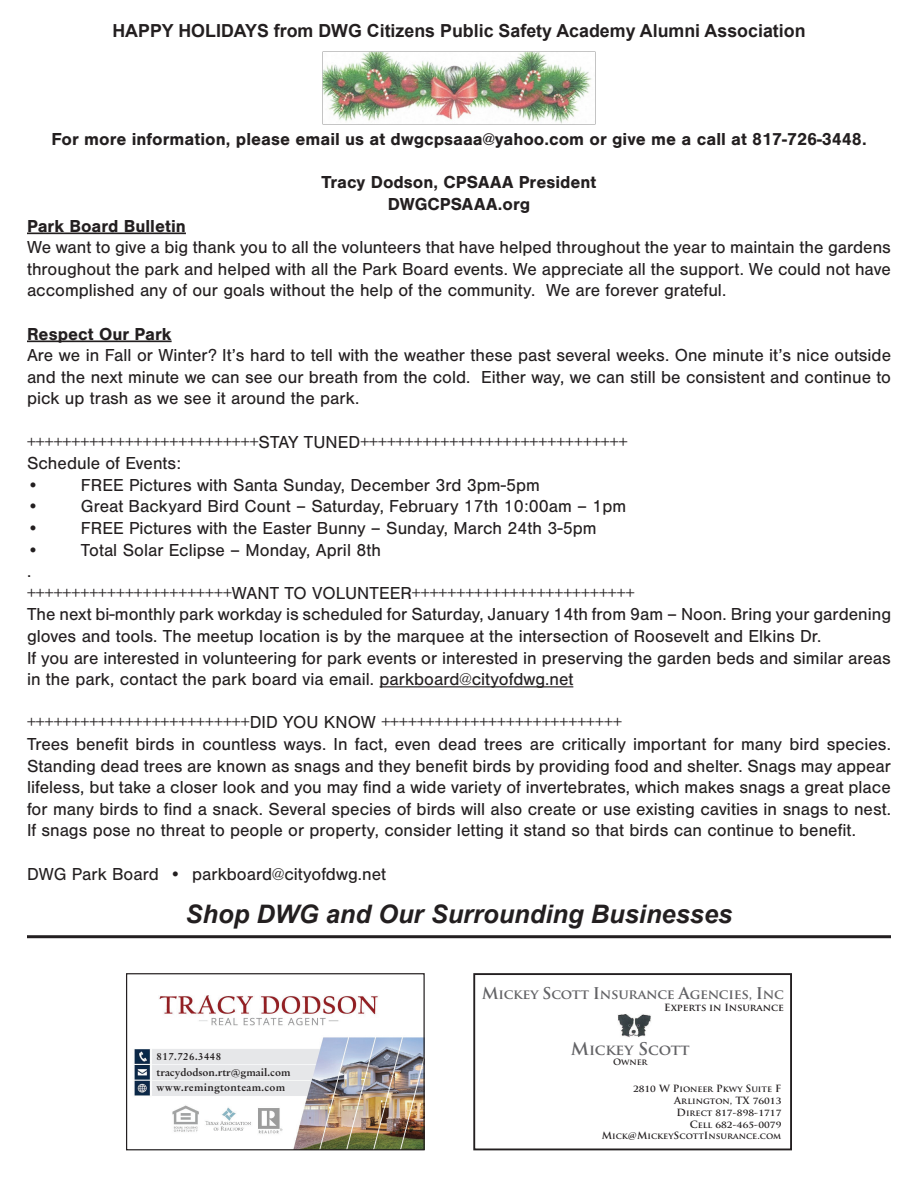
<style>
.page{position:relative;width:918px;height:1188px;background:#fff}
.page>*{position:absolute;margin:0;border:0;box-sizing:border-box;transform-origin:0 0}
.t1{font:italic 700 25.5px "Arial";color:#231f20}
.t2{font:18px/21.6px "Nimbus San";color:#231f20;text-align:justify}
.t3{font:700 18px "Nimbus San";color:#231f20}
.t4{font:700 18px "Arial";color:#231f20}
.t5{font:700 14.55px "Trajan Pro";letter-spacing:-.01em;color:#636366}
.t6{font:700 13.35px "Trajan Pro";letter-spacing:-.02em;color:#636366}
.t7{font:700 10.5px/15px "Garamand Classic";color:#231f20;scale:1.04 1}
.t8{font:700 10.5px "Garamand Classic";letter-spacing:.04em;color:#231f20;scale:1.04 1}
.t9{font:700 9.75px/11.7px "Trajan Pro";color:#231f20;text-align:right}
.t10{font:700 8.55px "Trajan Pro";color:#231f20}
.s1{font-size:9.6px}
.s2{font-size:15.9px}
.s3{font-size:17.1px}
.s4{font-size:9.75px}
.s5{font-size:8.55px}
</style>
<div class="page">
<hr style="left:27px;top:233px;width:159px;height:1px;background:#231f20">
<hr style="left:27px;top:341px;width:145px;height:1px;background:#231f20">
<hr style="left:380px;top:686px;width:193px;height:1px;background:#231f20">
<hr style="left:27px;top:935px;width:864px;height:3px;background:#231f20">
<img style="left:134px;top:995px;width:289px;height:153px">
<svg style="left:152px;top:1049px;width:167px;height:47px;background:#e4e5e7"></svg>
<div style="left:126px;top:973px;width:299px;height:177px;border:1px solid #231f20"></div>
<img style="left:617px;top:1014px;width:34px;height:24px">
<div style="left:473px;top:973px;width:319px;height:177px;border:2px solid #231f20"></div>
<img style="left:323px;top:51px;width:273px;height:73px">
<p class="t4" style="left:112px;top:18px;width:695px">HAPPY HOLIDAYS from DWG Citizens Public Safety Academy Alumni Association</p>
<p class="t3" style="left:51px;top:129px;width:817px">For more information, please email us at dwgcpsaaa@yahoo.com or give me a call at 817-726-3448.</p>
<p class="t3" style="left:322px;top:172px;width:276px">Tracy Dodson, CPSAAA President</p>
<p class="t3" style="left:388px;top:194px;width:144px">DWGCPSAAA.org</p>
<p class="t3" style="left:27px;top:215px;width:160px">Park Board Bulletin</p>
<p class="t2" style="left:27px;top:237px;width:866px">We want to give a big thank you to all the volunteers that have helped throughout the year to maintain the gardens throughout the park and helped with all the Park Board events. We appreciate all the support. We could not have accomplished any of our goals without the help of the community. We are forever grateful.</p>
<p class="t3" style="left:27px;top:323px;width:146px">Respect Our Park</p>
<p class="t2" style="left:27px;top:345px;width:866px">Are we in Fall or Winter? It’s hard to tell with the weather these past several weeks. One minute it’s nice outside and the next minute we can see our breath from the cold. Either way, we can still be consistent and continue to pick up trash as we see it around the park.</p>
<p class="t2" style="left:27px;top:431px;width:602px">++++++++++++++++++++++++++STAY TUNED++++++++++++++++++++++++++++++</p>
<p class="t2" style="left:27px;top:453px;width:155px">Schedule of Events:</p>
<p class="t2" style="left:27px;top:474px;width:514px">• FREE Pictures with Santa Sunday, December 3rd 3pm-5pm</p>
<p class="t2" style="left:27px;top:496px;width:601px">• Great Backyard Bird Count – Saturday, February 17th 10:00am – 1pm</p>
<p class="t2" style="left:27px;top:517px;width:571px">• FREE Pictures with the Easter Bunny – Sunday, March 24th 3-5pm</p>
<p class="t2" style="left:27px;top:539px;width:355px">• Total Solar Eclipse – Monday, April 8th</p>
<p class="t2" style="left:27px;top:561px;width:6px">.</p>
<p class="t2" style="left:27px;top:582px;width:609px">+++++++++++++++++++++++WANT TO VOLUNTEER+++++++++++++++++++++++++</p>
<p class="t2" style="left:27px;top:604px;width:866px">The next bi-monthly park workday is scheduled for Saturday, January 14th from 9am – Noon. Bring your gardening gloves and tools. The meetup location is by the marquee at the intersection of Roosevelt and Elkins Dr.</p>
<p class="t2" style="left:27px;top:647px;width:865px">If you are interested in volunteering for park events or interested in preserving the garden beds and similar areas in the park, contact the park board via email. parkboard@cityofdwg.net</p>
<p class="t2" style="left:27px;top:712px;width:596px">+++++++++++++++++++++++++DID YOU KNOW +++++++++++++++++++++++++++</p>
<p class="t2" style="left:27px;top:733px;width:866px">Trees benefit birds in countless ways. In fact, even dead trees are critically important for many bird species.<br>Standing dead trees are known as snags and they benefit birds by providing food and shelter. Snags may appear lifeless, but take a closer look and you may find a wide variety of invertebrates, which makes snags a great place for many birds to find a snack. Several species of birds will also create or use existing cavities in snags to nest.<br>If snags pose no threat to people or property, consider letting it stand so that birds can continue to benefit.</p>
<p class="t2" style="left:27px;top:863px;width:360px">DWG Park Board • parkboard@cityofdwg.net</p>
<p class="t1" style="left:186px;top:897px;width:548px">Shop DWG and Our Surrounding Businesses</p>
<p class="t8" style="left:157px;top:1050px;width:64px">817.726.3448</p>
<p class="t7" style="left:157px;top:1064px;width:130px">tracydodson.rtr<span class="s1">@</span>gmail.com www.remingtonteam.com</p>
<p class="t6" style="left:482px;top:986px;width:304px"><span class="s2">M</span>ickey <span class="s2">S</span>cott <span class="s2">I</span>nsurance <span class="s2">A</span>gencies, <span class="s2">I</span>nc</p>
<p class="t9" style="left:664px;top:1002px;width:121px">Experts in Insurance</p>
<p class="t5" style="left:571px;top:1040px;width:120px"><span class="s3">M</span>ickey <span class="s3">S</span>cott</p>
<p class="t10" style="left:613px;top:1057px;width:36px">Owner</p>
<p class="t10" style="left:633px;top:1084px;width:150px"><span class="s4">2810 W P</span>ioneer <span class="s4">P</span>kwy <span class="s4">S</span>uite <span class="s4">F</span></p>
<p class="t9" style="left:674px;top:1095px;width:109px">A<span class="s5">rlington</span>, TX 76013<br>D<span class="s5">irect</span> 817-898-1717<br>C<span class="s5">ell</span> 682-465-0079</p>
<p class="t10" style="left:602px;top:1131px;width:181px"><span class="s4">M</span>ick<span class="s4">@M</span>ickey<span class="s4">S</span>cott<span class="s4">I</span>nsurance<span class="s4">.</span>com</p>
</div>
